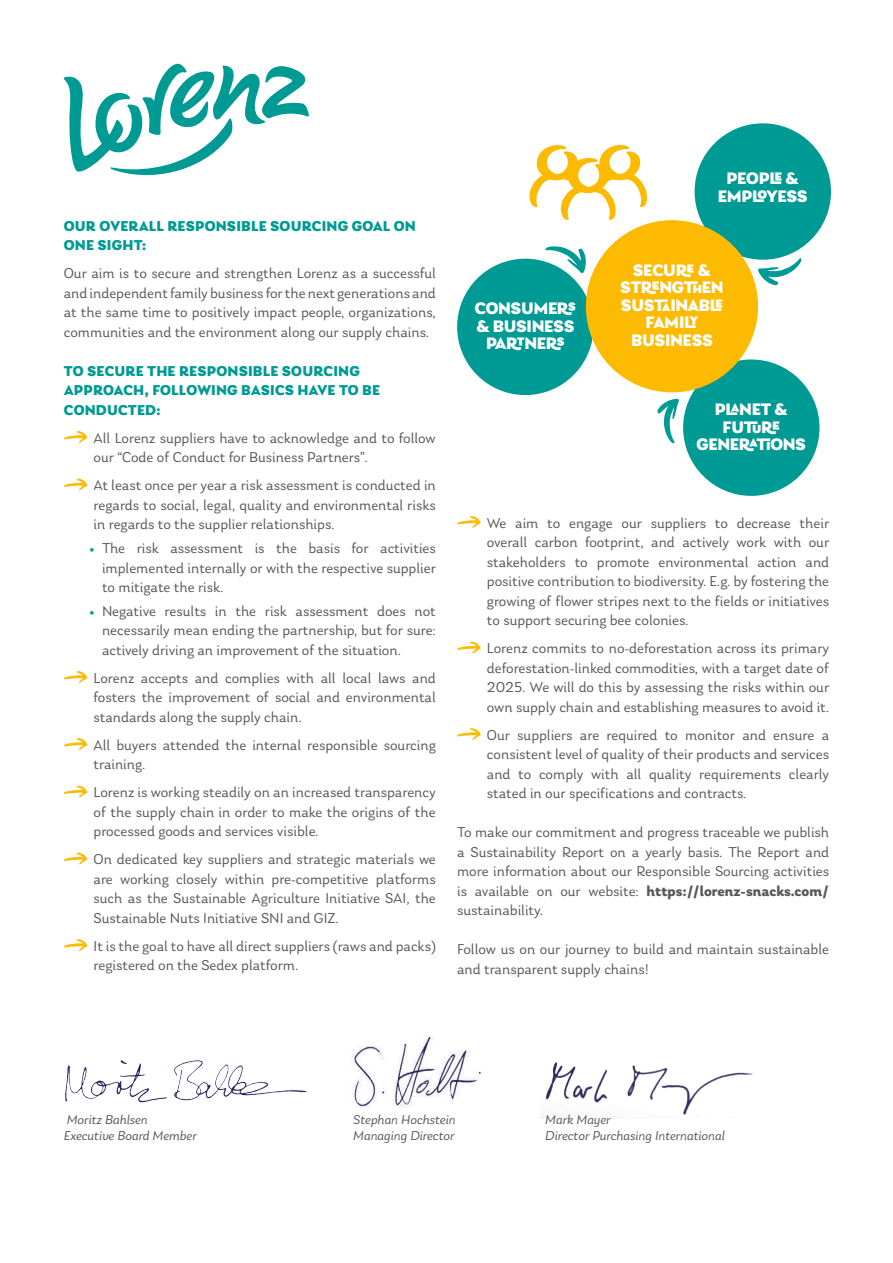
<style>
.page{position:relative;width:893px;height:1263px;background:#fff}
.page>*{position:absolute;margin:0;border:0;box-sizing:border-box;transform-origin:0 0}
.t1{font:900 17.55px/17.5px "Laca Pro";letter-spacing:-.02em;color:#fff;text-align:center}
.t2{font:15px/19.5px "Laca Pro";color:#575758;text-align:justify}
.t3{font:900 15px/19.5px "Laca Pro";letter-spacing:.01em;color:#009a94}
.t4{font:italic 13.5px "Laca Pro";color:#575758}
.s1{color:#009a94}
.s2{font-weight:700}
</style>
<div class="page">
<img style="left:541px;top:1062px;width:212px;height:56px">
<img style="left:65px;top:1060px;width:242px;height:43px">
<svg style="left:63px;top:431px;width:24px;height:12px"></svg>
<svg style="left:63px;top:478px;width:24px;height:12px"></svg>
<svg style="left:63px;top:671px;width:24px;height:12px"></svg>
<svg style="left:63px;top:738px;width:24px;height:12px"></svg>
<svg style="left:63px;top:785px;width:24px;height:12px"></svg>
<svg style="left:63px;top:852px;width:24px;height:12px"></svg>
<svg style="left:63px;top:939px;width:24px;height:12px"></svg>
<svg style="left:457px;top:516px;width:24px;height:12px"></svg>
<svg style="left:457px;top:641px;width:24px;height:12px"></svg>
<svg style="left:457px;top:728px;width:24px;height:12px"></svg>
<img style="left:351px;top:1036px;width:132px;height:72px">
<div style="left:457px;top:259px;width:136px;height:136px;background:#009a94;border-radius:50%"></div>
<div style="left:695px;top:123px;width:136px;height:137px;background:#009a94;border-radius:50%"></div>
<div style="left:683px;top:359px;width:136px;height:137px;background:#009a94;border-radius:50%"></div>
<div style="left:586px;top:220px;width:172px;height:172px;background:#fcbb00;border-radius:50%"></div>
<svg style="left:545px;top:246px;width:41px;height:27px"></svg>
<svg style="left:758px;top:257px;width:44px;height:28px"></svg>
<svg style="left:657px;top:399px;width:22px;height:45px"></svg>
<svg style="left:64px;top:64px;width:245px;height:112px"></svg>
<svg style="left:529px;top:145px;width:118px;height:75px"></svg>
<p class="t3" style="left:64px;top:216px;width:354px">OUR OVERALL RESPONSIBLE SOURCING GOAL ON<br>ONE SIGHT:</p>
<p class="t2" style="left:64px;top:264px;width:374px">Our aim is to secure and strengthen Lorenz as a successful and independent family business for the next generations and at the same time to positively impact people, organizations, communities and the environment along our supply chains.</p>
<p class="t3" style="left:64px;top:361px;width:318px">TO SECURE THE RESPONSIBLE SOURCING<br>APPROACH, FOLLOWING BASICS HAVE TO BE<br>CONDUCTED:</p>
<p class="t2" style="left:94px;top:428px;width:344px">All Lorenz suppliers have to acknowledge and to follow our “Code of Conduct for Business Partners”.</p>
<p class="t2" style="left:94px;top:476px;width:344px">At least once per year a risk assessment is conducted in regards to social, legal, quality and environmental risks in regards to the supplier relationships.</p>
<p class="t2" style="left:102px;top:539px;width:335px;text-indent:-13px"><span class="s1">•</span> The risk assessment is the basis for activities implemented internally or with the respective supplier to mitigate the risk.</p>
<p class="t2" style="left:102px;top:601px;width:335px;text-indent:-13px"><span class="s1">•</span> Negative results in the risk assessment does not necessarily mean ending the partnership, but for sure: actively driving an improvement of the situation.</p>
<p class="t2" style="left:94px;top:668px;width:344px">Lorenz accepts and complies with all local laws and fosters the improvement of social and environmental standards along the supply chain.</p>
<p class="t2" style="left:94px;top:735px;width:344px">All buyers attended the internal responsible sourcing training.</p>
<p class="t2" style="left:94px;top:783px;width:344px">Lorenz is working steadily on an increased transparency of the supply chain in order to make the origins of the processed goods and services visible.</p>
<p class="t2" style="left:94px;top:850px;width:344px">On dedicated key suppliers and strategic materials we are working closely within pre-competitive platforms such as the Sustainable Agriculture Initiative SAI, the Sustainable Nuts Initiative SNI and GIZ.</p>
<p class="t2" style="left:94px;top:936px;width:344px">It is the goal to have all direct suppliers (raws and packs) registered on the Sedex platform.</p>
<p class="t1" style="left:475px;top:300px;width:103px">CONSUMERS &amp; BUSINESS<br>PARTNERS</p>
<p class="t1" style="left:718px;top:170px;width:91px">PEOPLE &amp;<br>EMPLOYESS</p>
<p class="t1" style="left:620px;top:261px;width:105px">SECURE &amp;<br>STRENGTHEN<br>SUSTAINABLE<br>FAMILY<br>BUSINESS</p>
<p class="t1" style="left:697px;top:400px;width:111px">PLANET &amp;<br>FUTURE<br>GENERATIONS</p>
<p class="t2" style="left:487px;top:513px;width:344px">We aim to engage our suppliers to decrease their overall carbon footprint, and actively work with our stakeholders to promote environmental action and positive contribution to biodiversity. E.g. by fostering the growing of flower stripes next to the fields or initiatives to support securing bee colonies.</p>
<p class="t2" style="left:487px;top:639px;width:344px">Lorenz commits to no-deforestation across its primary deforestation-linked commodities, with a target date of 2025. We will do this by assessing the risks within our own supply chain and establishing measures to avoid it.</p>
<p class="t2" style="left:487px;top:725px;width:344px">Our suppliers are required to monitor and ensure a consistent level of quality of their products and services and to comply with all quality requirements clearly stated in our specifications and contracts.</p>
<p class="t2" style="left:457px;top:823px;width:374px">To make our commitment and progress traceable we publish a Sustainability Report on a yearly basis. The Report and more information about our Responsible Sourcing activities is available on our website: <span class="s2">https://lorenz-snacks.com/ </span>sustainability.</p>
<p class="t2" style="left:457px;top:940px;width:374px">Follow us on our journey to build and maintain sustainable and transparent supply chains!</p>
<p class="t4" style="left:67px;top:1112px;width:82px">Moritz Bahlsen</p>
<p class="t4" style="left:353px;top:1112px;width:104px">Stephan Hochstein</p>
<p class="t4" style="left:545px;top:1112px;width:67px">Mark Mayer</p>
<p class="t4" style="left:64px;top:1128px;width:134px">Executive Board Member</p>
<p class="t4" style="left:353px;top:1128px;width:103px">Managing Director</p>
<p class="t4" style="left:545px;top:1128px;width:181px">Director Purchasing International</p>
</div>
